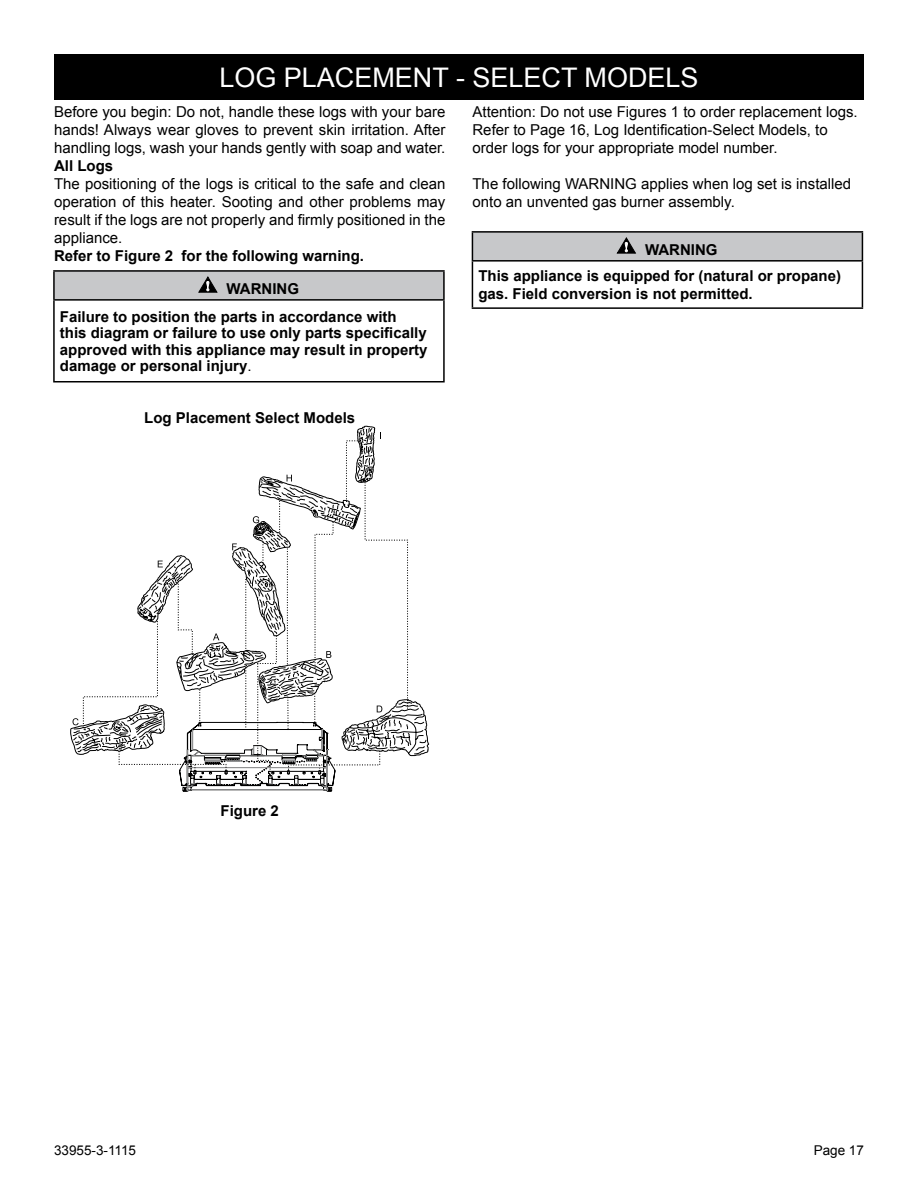
<style>
.page{position:relative;width:918px;height:1188px;background:#fff}
.page>*{position:absolute;margin:0;border:0;box-sizing:border-box;transform-origin:0 0}
.t1{font:27px "Arial";color:#fff}
.t2{font:15px/18px "Arial";color:#000;text-align:justify}
.t3{font:700 15px/16.5px "Arial";color:#000}
.t4{font:13.5px "Arial";color:#000}
.s1{font-weight:400}
</style>
<div class="page">
<svg style="left:70px;top:426px;width:359px;height:365px"></svg>
<div style="left:54px;top:54px;width:810px;height:46px;background:#000"></div>
<div style="left:54px;top:271px;width:390px;height:29px;background:#c7c8ca"></div>
<hr style="left:53px;top:270px;width:392px;height:2px;background:#000">
<hr style="left:53px;top:272px;width:2px;height:27px;background:#000">
<hr style="left:443px;top:272px;width:2px;height:27px;background:#000">
<hr style="left:53px;top:299px;width:392px;height:2px;background:#000">
<hr style="left:53px;top:301px;width:2px;height:80px;background:#000">
<hr style="left:443px;top:301px;width:2px;height:80px;background:#000">
<hr style="left:53px;top:381px;width:392px;height:1px;background:#000">
<svg style="left:199px;top:277px;width:18px;height:15px"></svg>
<div style="left:472px;top:232px;width:390px;height:29px;background:#c7c8ca"></div>
<hr style="left:472px;top:231px;width:391px;height:2px;background:#000">
<svg style="left:472px;top:233px;width:1px;height:27px"></svg>
<svg style="left:862px;top:233px;width:1px;height:27px"></svg>
<hr style="left:472px;top:260px;width:391px;height:2px;background:#000">
<hr style="left:472px;top:262px;width:1px;height:45px;background:#000">
<hr style="left:862px;top:262px;width:1px;height:45px;background:#000">
<hr style="left:472px;top:307px;width:391px;height:2px;background:#000">
<svg style="left:617px;top:238px;width:19px;height:15px"></svg>
<h1 class="t1" style="left:219px;top:59px;width:481px">LOG PLACEMENT - SELECT MODELS</h1>
<p class="t2" style="left:472px;top:103px;width:387px;text-align:left">Attention: Do not use Figures 1 to order replacement logs.<br>Refer to Page 16, Log Identification-Select Models, to order logs for your appropriate model number.</p>
<p class="t2" style="left:472px;top:175px;width:380px">The following WARNING applies when log set is installed onto an unvented gas burner assembly.</p>
<p class="t2" style="left:54px;top:103px;width:393px">Before you begin: Do not, handle these logs with your bare hands! Always wear gloves to prevent skin irritation. After handling logs, wash your hands gently with soap and water.</p>
<p class="t3" style="left:54px;top:158px;width:61px">All Logs</p>
<p class="t2" style="left:54px;top:175px;width:393px">The positioning of the logs is critical to the safe and clean operation of this heater. Sooting and other problems may result if the logs are not properly and firmly positioned in the appliance.</p>
<p class="t3" style="left:54px;top:248px;width:312px">Refer to Figure 2 for the following warning.</p>
<p class="t3" style="left:478px;top:237px;width:364px;line-height:26.1px;text-indent:167px">WARNING<br>This appliance is equipped for (natural or propane)</p>
<p class="t3" style="left:478px;top:286px;width:276px">gas. Field conversion is not permitted.</p>
<p class="t3" style="left:60px;top:275px;width:338px;line-height:27.6px;text-indent:167px">WARNING<br>Failure to position the parts in accordance with</p>
<p class="t3" style="left:60px;top:325px;width:369px;text-align:justify">this diagram or failure to use only parts specifically approved with this appliance may result in property damage or personal injury<span class="s1">.</span></p>
<p class="t3" style="left:144px;top:410px;width:212px">Log Placement Select Models</p>
<p class="t3" style="left:221px;top:803px;width:60px">Figure 2</p>
<p class="t4" style="left:54px;top:1142px;width:84px">33955-3-1115</p>
<p class="t4" style="left:814px;top:1142px;width:52px">Page 17</p>
</div>
